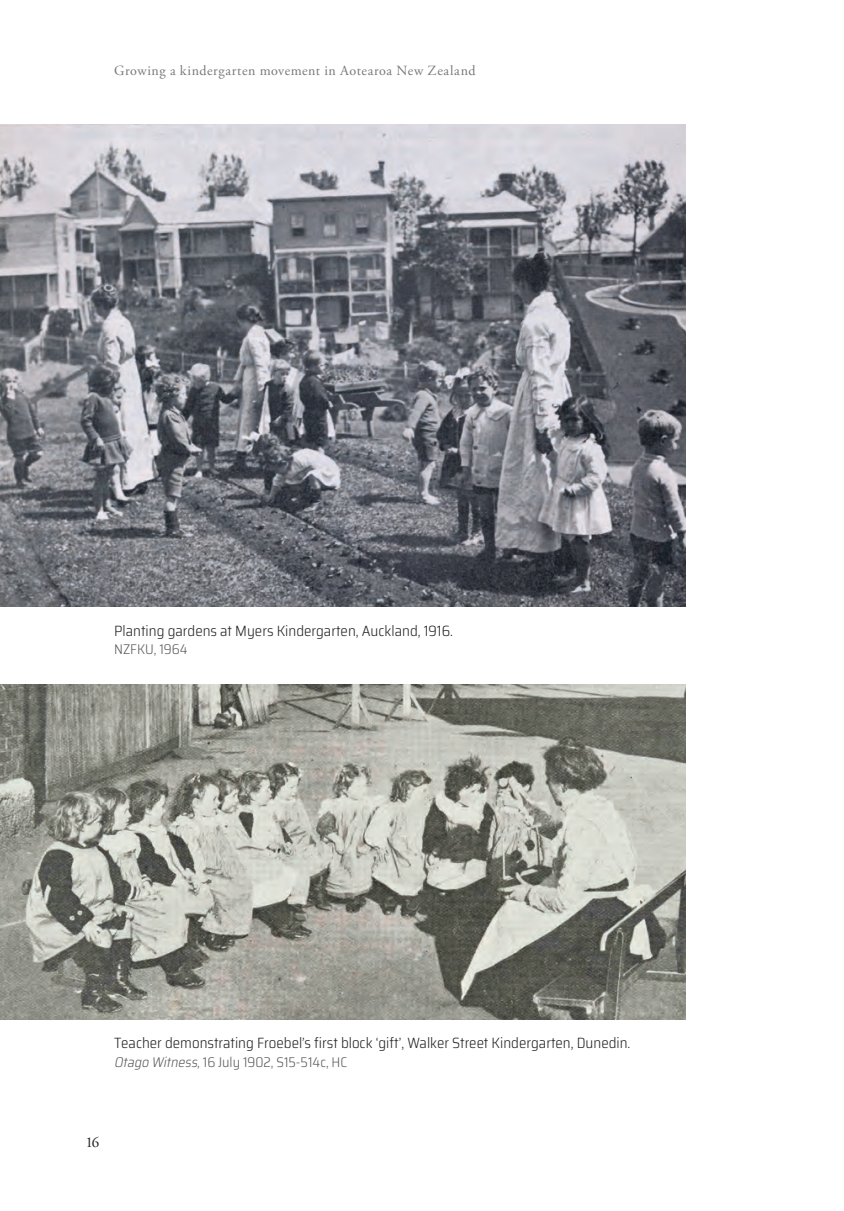
<style>
.page{position:relative;width:844px;height:1211px;background:#fff}
.page>*{position:absolute;margin:0;border:0;box-sizing:border-box;transform-origin:0 0}
.t1{font:300 semi-condensed 14.88px "Saira";color:#231f20}
.t2{font:14.88px "Adobe Garamond Pro";color:#231f20}
.t3{font:14px "Adobe Garamond Pro";letter-spacing:.035em;color:#76787b}
.t4{font:300 semi-condensed 14px "Saira";color:#57585a}
.s1{font-style:italic}
</style>
<div class="page">
<img style="left:0;top:685px;width:685px;height:334px">
<img style="left:0;top:124px;width:685px;height:483px">
<p class="t3" style="left:114px;top:62px;width:363px">Growing a kindergarten movement in Aotearoa New Zealand</p>
<p class="t1" style="left:114px;top:620px;width:340px">Planting gardens at Myers Kindergarten, Auckland, 1916.</p>
<p class="t4" style="left:114px;top:639px;width:75px">NZFKU, 1964</p>
<p class="t1" style="left:114px;top:1032px;width:517px">Teacher demonstrating Froebel’s first block ‘gift’, Walker Street Kindergarten, Dunedin.</p>
<p class="t4" style="left:114px;top:1051px;width:234px"><span class="s1">Otago Witness</span>, 16 July 1902, S15-514c, HC</p>
<p class="t2" style="left:87px;top:1133px;width:14px">16</p>
</div>
